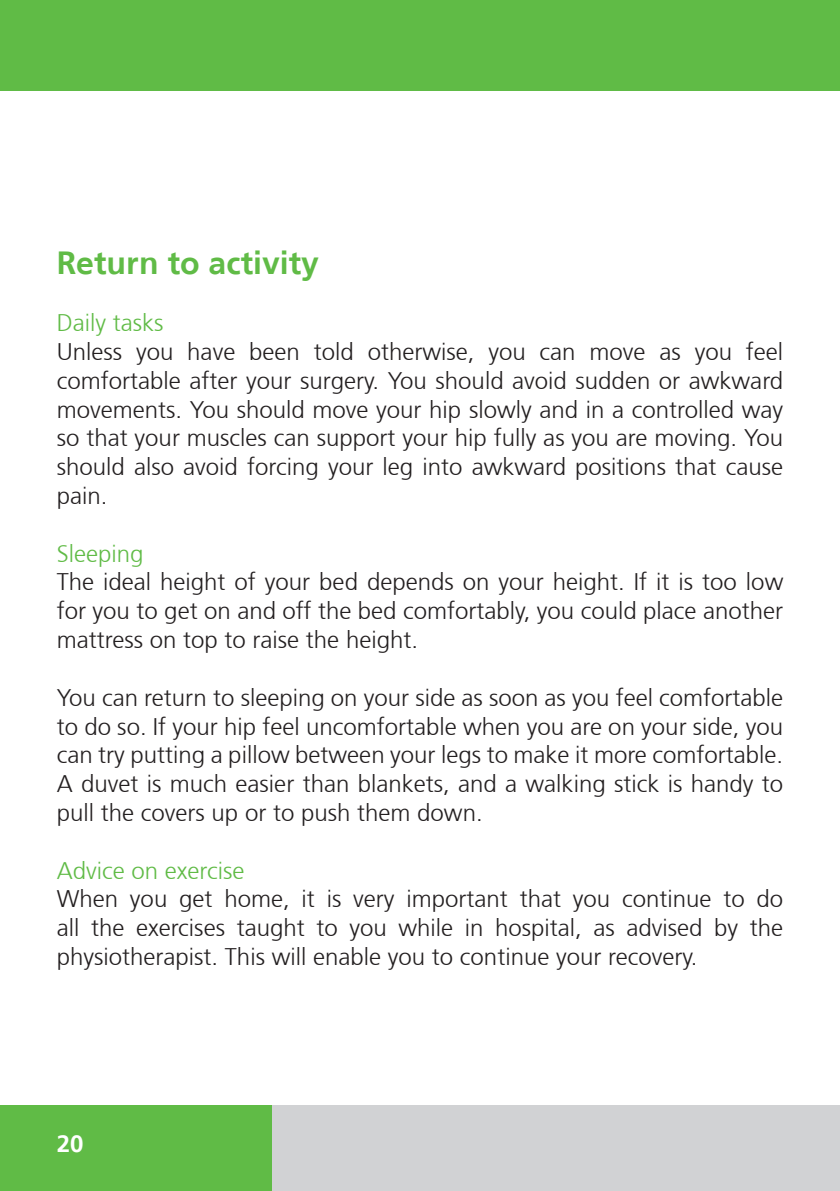
<style>
.page{position:relative;width:840px;height:1191px;background:#fff}
.page>*{position:absolute;margin:0;border:0;box-sizing:border-box;transform-origin:0 0}
.t1{font:700 32px "Frutiger 65";color:#60bb46}
.t2{font:300 24px/28.8px "Frutiger 45";color:#231f20;text-align:justify}
.t3{font:300 24px "Frutiger 45";color:#60bb46}
.t4{font:700 24px "Frutiger 65";color:#fff}
</style>
<div class="page">
<div style="left:0;top:0;width:839px;height:91px;background:#60bb46"></div>
<div style="left:0;top:1106px;width:272px;height:85px;background:#60bb46"></div>
<div style="left:272px;top:1106px;width:567px;height:85px;background:#d1d2d4"></div>
<h1 class="t1" style="left:57px;top:244px;width:263px">Return to activity</h1>
<p class="t3" style="left:57px;top:309px;width:108px">Daily tasks</p>
<p class="t2" style="left:57px;top:338px;width:727px">Unless you have been told otherwise, you can move as you feel comfortable after your surgery. You should avoid sudden or awkward movements. You should move your hip slowly and in a controlled way so that your muscles can support your hip fully as you are moving. You should also avoid forcing your leg into awkward positions that cause pain.</p>
<p class="t3" style="left:57px;top:540px;width:88px">Sleeping</p>
<p class="t2" style="left:57px;top:568px;width:727px">The ideal height of your bed depends on your height. If it is too low for you to get on and off the bed comfortably, you could place another mattress on top to raise the height.</p>
<p class="t2" style="left:57px;top:683px;width:727px">You can return to sleeping on your side as soon as you feel comfortable to do so. If your hip feel uncomfortable when you are on your side, you can try putting a pillow between your legs to make it more comfortable.<br>A duvet is much easier than blankets, and a walking stick is handy to pull the covers up or to push them down.</p>
<p class="t3" style="left:57px;top:856px;width:189px">Advice on exercise</p>
<p class="t2" style="left:57px;top:885px;width:727px">When you get home, it is very important that you continue to do all the exercises taught to you while in hospital, as advised by the physiotherapist. This will enable you to continue your recovery.</p>
<p class="t4" style="left:57px;top:1129px;width:28px">20</p>
</div>
